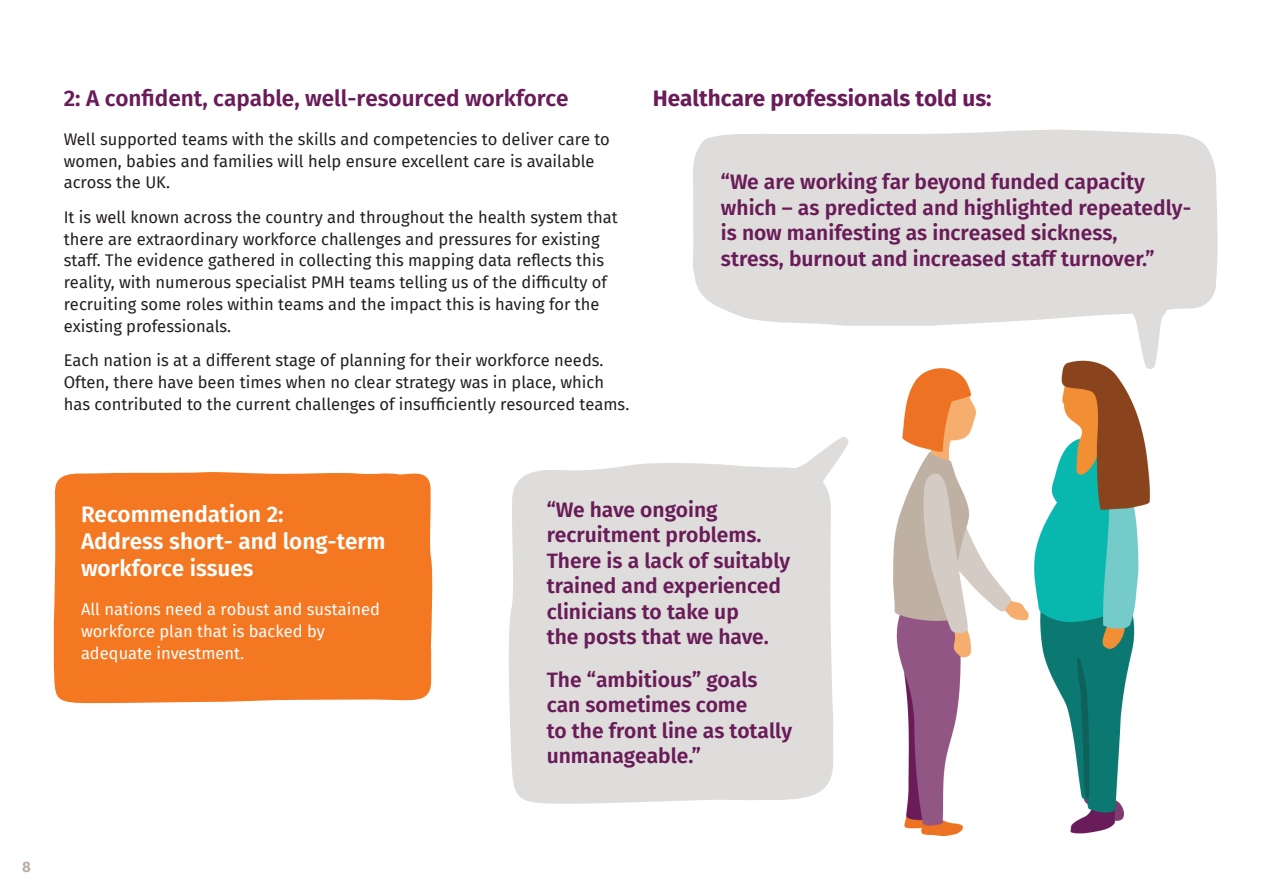
<style>
.page{position:relative;width:1263px;height:893px;background:#fff}
.page>*{position:absolute;margin:0;border:0;box-sizing:border-box;transform-origin:0 0}
.t1{font:600 22.5px/27px "Fira Sans";color:#fff}
.t2{font:600 22.5px "Fira Sans";color:#691c59}
.t3{font:700 22.5px "Fira Sans";color:#691c59}
.t4{font:600 21px/25.5px "Fira Sans";color:#691c59}
.t5{font:16.5px/21.8px "Fira Sans";color:#231f20}
.t6{font:16.5px/21.8px "Fira Sans";color:#fff}
.t7{font:700 15px "Fira Sans";color:#beafa3}
</style>
<div class="page">
<div style="left:54px;top:472px;width:379px;height:232px;background:#f47721"></div>
<div style="left:693px;top:129px;width:525px;height:197px;background:#dfdddb"></div>
<img style="left:893px;top:360px;width:257px;height:477px">
<svg style="left:1121px;top:246px;width:72px;height:123px"></svg>
<div style="left:509px;top:463px;width:324px;height:341px;background:#dfdddb"></div>
<svg style="left:781px;top:437px;width:68px;height:121px"></svg>
<h1 class="t2" style="left:64px;top:80px;width:506px">2: A confident, capable, well-resourced workforce</h1>
<p class="t5" style="left:64px;top:128px;width:548px">Well supported teams with the skills and competencies to deliver care to women, babies and families will help ensure excellent care is available across the UK.</p>
<p class="t5" style="left:64px;top:206px;width:556px">It is well known across the country and throughout the health system that there are extraordinary workforce challenges and pressures for existing staff. The evidence gathered in collecting this mapping data reflects this reality, with numerous specialist PMH teams telling us of the difficulty of recruiting some roles within teams and the impact this is having for the existing professionals.</p>
<p class="t5" style="left:64px;top:349px;width:567px">Each nation is at a different stage of planning for their workforce needs.<br>Often, there have been times when no clear strategy was in place, which has contributed to the current challenges of insufficiently resourced teams.</p>
<h1 class="t3" style="left:653px;top:79px;width:340px">Healthcare professionals told us:</h1>
<p class="t4" style="left:721px;top:168px;width:472px">“We are working far beyond funded capacity which – as predicted and highlighted repeatedly&shy;is now manifesting as increased sickness,<br>stress, burnout and increased staff turnover.”</p>
<h1 class="t1" style="left:81px;top:500px;width:306px">Recommendation 2:<br>Address short- and long-term workforce issues</h1>
<p class="t6" style="left:81px;top:598px;width:300px">All nations need a robust and sustained workforce plan that is backed by adequate investment.</p>
<p class="t4" style="left:547px;top:496px;width:245px">“We have ongoing recruitment problems.<br>There is a lack of suitably trained and experienced clinicians to take up<br>the posts that we have.</p>
<p class="t4" style="left:547px;top:666px;width:247px">The “ambitious” goals can sometimes come<br>to the front line as totally unmanageable.”</p>
<p class="t7" style="left:22px;top:854px;width:10px">8</p>
</div>
